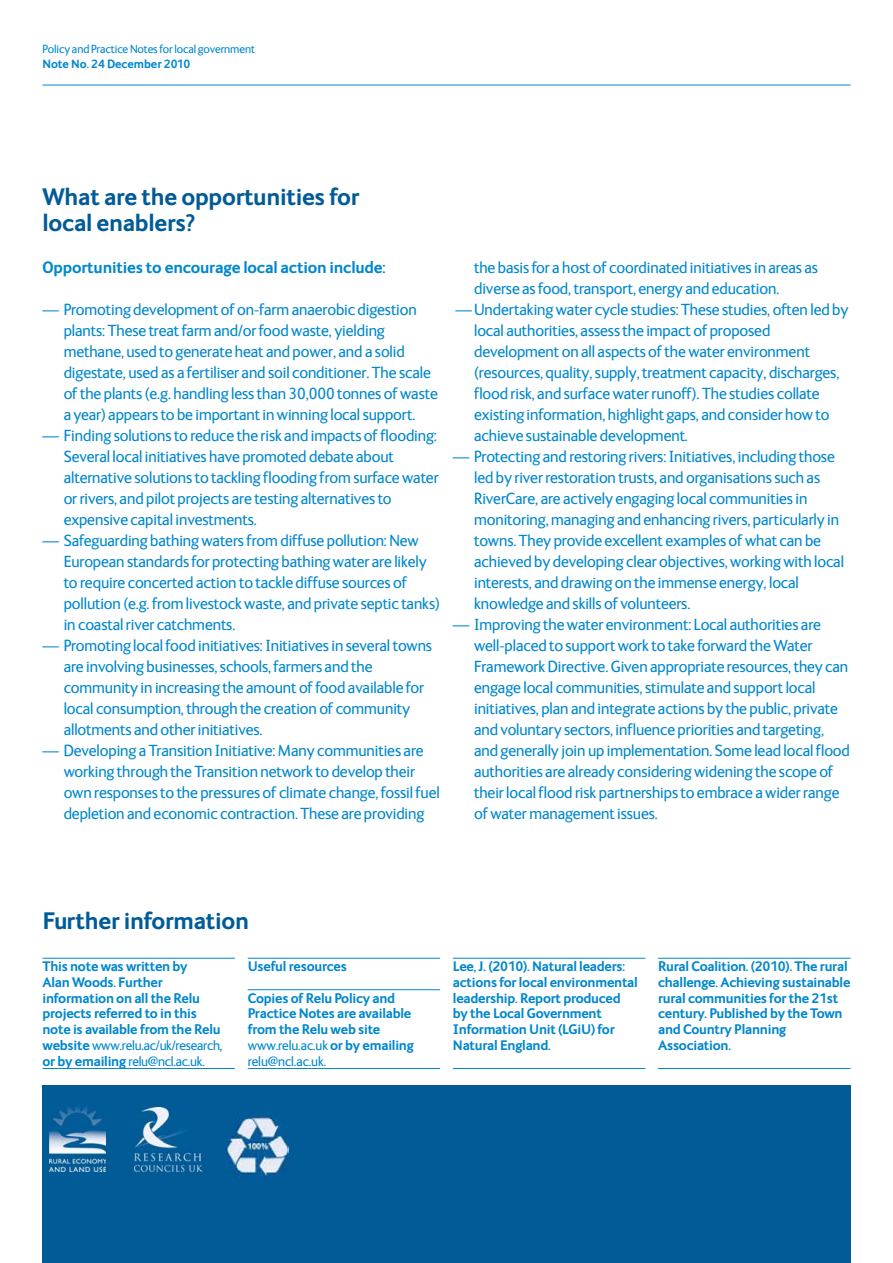
<style>
.page{position:relative;width:893px;height:1263px;background:#fff}
.page>*{position:absolute;margin:0;border:0;box-sizing:border-box;transform-origin:0 0}
.t1{font:700 24px/26.2px "FS Ingrid";letter-spacing:-.01em;color:#005b97}
.t2{font:16.5px/21px "FS Ingrid";letter-spacing:-.005em;color:#0087cd}
.t3{font:700 16.5px "FS Ingrid";letter-spacing:-.01em;color:#0087cd}
.t4{font:700 13.8px/15.8px "FS Ingrid";letter-spacing:-.015em;color:#0087cd}
.t5{font:12px "FS Ingrid";letter-spacing:-.005em;color:#0087cd}
.t6{font:700 12px "FS Ingrid";letter-spacing:-.005em;color:#0087cd}
.s1{font-weight:400}
</style>
<div class="page">
<hr style="left:43px;top:85px;width:807px;height:1px;background:#0087cd">
<div style="left:43px;top:1085px;width:807px;height:178px;background:#005b97"></div>
<img style="left:50px;top:1106px;width:56px;height:65px">
<img style="left:134px;top:1107px;width:68px;height:68px">
<img style="left:226px;top:1117px;width:62px;height:61px">
<hr style="left:43px;top:958px;width:192px;height:1px;background:#0087cd">
<hr style="left:43px;top:1068px;width:192px;height:1px;background:#0087cd">
<hr style="left:248px;top:958px;width:192px;height:1px;background:#0087cd">
<hr style="left:248px;top:989px;width:192px;height:1px;background:#0087cd">
<hr style="left:248px;top:1068px;width:192px;height:1px;background:#0087cd">
<hr style="left:453px;top:958px;width:192px;height:1px;background:#0087cd">
<hr style="left:453px;top:1068px;width:192px;height:1px;background:#0087cd">
<hr style="left:658px;top:958px;width:192px;height:1px;background:#0087cd">
<hr style="left:658px;top:1068px;width:192px;height:1px;background:#0087cd">
<p class="t5" style="left:43px;top:44px;width:214px">Policy and Practice Notes for local government</p>
<p class="t6" style="left:43px;top:60px;width:149px">Note No. 24 December 2010</p>
<h1 class="t1" style="left:43px;top:185px;width:318px">What are the opportunities for local enablers?</h1>
<p class="t3" style="left:43px;top:261px;width:345px">Opportunities to encourage local action include:</p>
<p class="t2" style="left:64px;top:300px;width:376px;text-indent:-21px">— Promoting development of on-farm anaerobic digestion plants: These treat farm and/or food waste, yielding methane, used to generate heat and power, and a solid digestate, used as a fertiliser and soil conditioner. The scale of the plants (e.g. handling less than 30,000 tonnes of waste a year) appears to be important in winning local support.</p>
<p class="t2" style="left:64px;top:426px;width:376px;text-indent:-21px">— Finding solutions to reduce the risk and impacts of flooding:<br>Several local initiatives have promoted debate about alternative solutions to tackling flooding from surface water or rivers, and pilot projects are testing alternatives to expensive capital investments.</p>
<p class="t2" style="left:64px;top:531px;width:378px;text-indent:-21px">— Safeguarding bathing waters from diffuse pollution: New European standards for protecting bathing water are likely to require concerted action to tackle diffuse sources of pollution (e.g. from livestock waste, and private septic tanks) in coastal river catchments.</p>
<p class="t2" style="left:64px;top:636px;width:370px;text-indent:-21px">— Promoting local food initiatives: Initiatives in several towns are involving businesses, schools, farmers and the community in increasing the amount of food available for local consumption, through the creation of community allotments and other initiatives.</p>
<p class="t2" style="left:64px;top:741px;width:377px;text-indent:-21px">— Developing a Transition Initiative: Many communities are working through the Transition network to develop their own responses to the pressures of climate change, fossil fuel depletion and economic contraction. These are providing</p>
<p class="t2" style="left:474px;top:258px;width:345px">the basis for a host of coordinated initiatives in areas as diverse as food, transport, energy and education.</p>
<p class="t2" style="left:474px;top:301px;width:376px;text-indent:-19px">— Undertaking water cycle studies: These studies, often led by local authorities, assess the impact of proposed development on all aspects of the water environment (resources, quality, supply, treatment capacity, discharges, flood risk, and surface water runoff). The studies collate existing information, highlight gaps, and consider how to achieve sustainable development.</p>
<p class="t2" style="left:474px;top:448px;width:371px;text-indent:-21px">— Protecting and restoring rivers: Initiatives, including those led by river restoration trusts, and organisations such as RiverCare, are actively engaging local communities in monitoring, managing and enhancing rivers, particularly in towns. They provide excellent examples of what can be achieved by developing clear objectives, working with local interests, and drawing on the immense energy, local knowledge and skills of volunteers.</p>
<p class="t2" style="left:474px;top:616px;width:377px;text-indent:-21px">— Improving the water environment: Local authorities are well-placed to support work to take forward the Water Framework Directive. Given appropriate resources, they can engage local communities, stimulate and support local initiatives, plan and integrate actions by the public, private and voluntary sectors, influence priorities and targeting, and generally join up implementation. Some lead local flood authorities are already considering widening the scope of their local flood risk partnerships to embrace a wider range of water management issues.</p>
<h1 class="t1" style="left:43px;top:910px;width:208px">Further information</h1>
<p class="t4" style="left:43px;top:960px;width:181px">This note was written by<br>Alan Woods. Further information on all the Relu projects referred to in this note is available from the Relu website <span class="s1">www.relu.ac/uk/research</span>, or by emailing <span class="s1">relu@ncl.ac.uk.</span></p>
<p class="t4" style="left:248px;top:960px;width:101px">Useful resources</p>
<p class="t4" style="left:248px;top:991px;width:168px">Copies of Relu Policy and<br>Practice Notes are available from the Relu web site <span class="s1">www.relu.ac.uk</span> or by emailing <span class="s1">relu@ncl.ac.uk.</span></p>
<p class="t4" style="left:453px;top:960px;width:186px">Lee, J. (2010). Natural leaders: actions for local environmental leadership. Report produced by the Local Government<br>Information Unit (LGiU) for<br>Natural England.</p>
<p class="t4" style="left:658px;top:960px;width:194px">Rural Coalition. (2010). The rural challenge. Achieving sustainable rural communities for the 21st century. Published by the Town and Country Planning<br>Association.</p>
</div>
